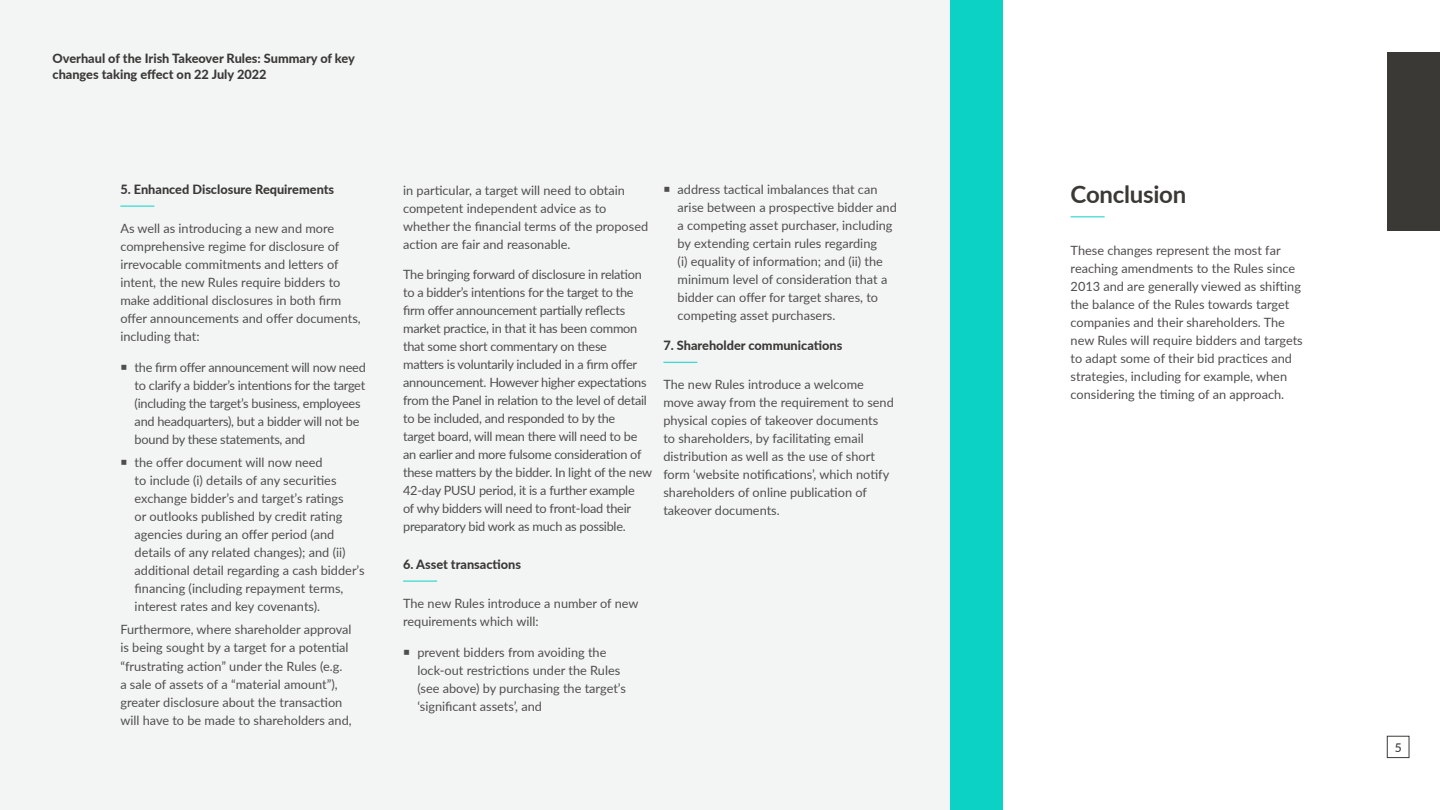
<style>
.page{position:relative;width:1440px;height:810px;background:#fff}
.page>*{position:absolute;margin:0;border:0;box-sizing:border-box;transform-origin:0 0}
.t1{font:700 24px "Lato";letter-spacing:-.01em;color:#3b3936}
.t2{font:12.75px/18px "Lato";color:#4f4e4c}
.t3{font:12.75px/18px "Lato";letter-spacing:-.02em;color:#4f4e4c}
.t4{font:800 12.75px/15.8px "Lato";color:#3b3936}
.t5{font:500 12px "Lato";color:#3b3936}
</style>
<div class="page">
<div style="left:1388px;top:52px;width:52px;height:179px;background:#3b3936"></div>
<div style="left:0;top:0;width:950px;height:810px;background:#f3f5f5"></div>
<svg style="left:120px;top:206px;width:35px;height:1px"></svg>
<svg style="left:403px;top:581px;width:35px;height:1px"></svg>
<svg style="left:663px;top:362px;width:35px;height:1px"></svg>
<svg style="left:1071px;top:216px;width:34px;height:1px"></svg>
<div style="left:1387px;top:736px;width:22px;height:22px;border:1px solid #3b3936"></div>
<div style="left:950px;top:0;width:53px;height:810px;background:#0bd2c5"></div>
<p class="t4" style="left:52px;top:50px;width:304px">Overhaul of the Irish Takeover Rules: Summary of key changes taking effect on 22 July 2022</p>
<p class="t4" style="left:120px;top:181px;width:215px">5. Enhanced Disclosure Requirements</p>
<p class="t2" style="left:120px;top:219px;width:242px">As well as introducing a new and more comprehensive regime for disclosure of irrevocable commitments and letters of intent, the new Rules require bidders to make additional disclosures in both firm offer announcements and offer documents, including that:</p>
<p class="t3" style="left:135px;top:357px;width:233px">the firm offer announcement will now need to clarify a bidder’s intentions for the target (including the target’s business, employees and headquarters), but a bidder will not be bound by these statements, and</p>
<p class="t2" style="left:135px;top:453px;width:231px">the offer document will now need<br>to include (i) details of any securities exchange bidder’s and target’s ratings<br>or outlooks published by credit rating agencies during an offer period (and details of any related changes); and (ii) additional detail regarding a cash bidder’s financing (including repayment terms, interest rates and key covenants).</p>
<p class="t2" style="left:120px;top:620px;width:233px">Furthermore, where shareholder approval is being sought by a target for a potential “frustrating action” under the Rules (e.g. a sale of assets of a “material amount”), greater disclosure about the transaction will have to be made to shareholders and,</p>
<p class="t2" style="left:403px;top:180px;width:247px">in particular, a target will need to obtain competent independent advice as to whether the financial terms of the proposed action are fair and reasonable.</p>
<p class="t3" style="left:403px;top:265px;width:250px">The bringing forward of disclosure in relation to a bidder’s intentions for the target to the firm offer announcement partially reflects market practice, in that it has been common that some short commentary on these<br>matters is voluntarily included in a firm offer announcement. However higher expectations from the Panel in relation to the level of detail to be included, and responded to by the<br>target board, will mean there will need to be an earlier and more fulsome consideration of these matters by the bidder. In light of the new 42-day PUSU period, it is a further example<br>of why bidders will need to front-load their preparatory bid work as much as possible.</p>
<p class="t4" style="left:403px;top:556px;width:120px">6. Asset transactions</p>
<p class="t2" style="left:403px;top:594px;width:237px">The new Rules introduce a number of new requirements which will:</p>
<p class="t2" style="left:417px;top:642px;width:210px">prevent bidders from avoiding the lock-out restrictions under the Rules (see above) by purchasing the target’s ‘significant assets’, and</p>
<p class="t2" style="left:678px;top:180px;width:221px">address tactical imbalances that can arise between a prospective bidder and a competing asset purchaser, including by extending certain rules regarding<br>(i) equality of information; and (ii) the minimum level of consideration that a bidder can offer for target shares, to competing asset purchasers.</p>
<p class="t4" style="left:663px;top:337px;width:181px">7. Shareholder communications</p>
<p class="t2" style="left:663px;top:375px;width:232px">The new Rules introduce a welcome move away from the requirement to send physical copies of takeover documents<br>to shareholders, by facilitating email distribution as well as the use of short form ‘website notifications’, which notify shareholders of online publication of takeover documents.</p>
<h1 class="t1" style="left:1071px;top:176px;width:117px">Conclusion</h1>
<p class="t2" style="left:1071px;top:241px;width:234px">These changes represent the most far reaching amendments to the Rules since 2013 and are generally viewed as shifting the balance of the Rules towards target companies and their shareholders. The new Rules will require bidders and targets to adapt some of their bid practices and strategies, including for example, when considering the timing of an approach.</p>
<p class="t5" style="left:1395px;top:739px;width:8px">5</p>
</div>
